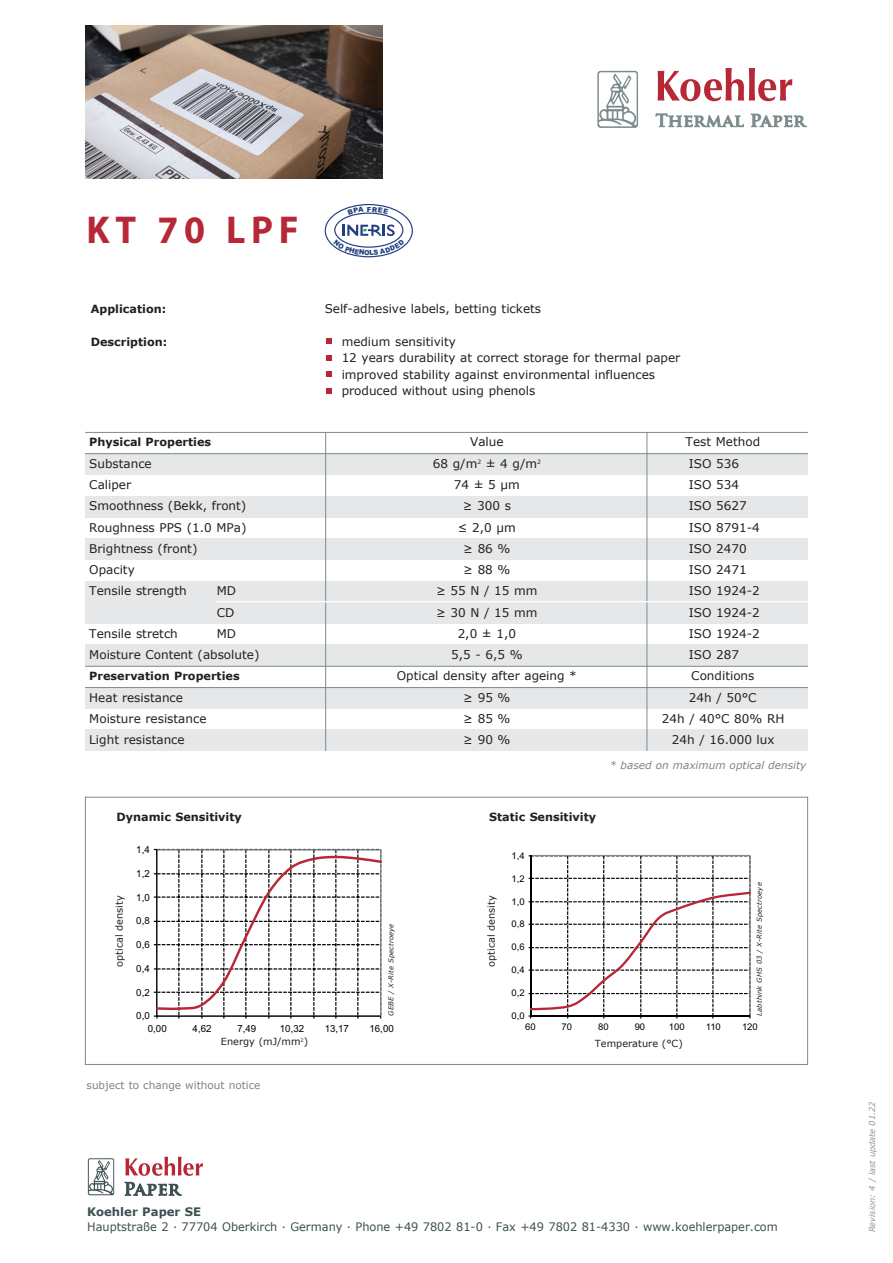
<style>
.page{position:relative;width:893px;height:1263px;background:#fff}
.page>*{position:absolute;margin:0;border:0;box-sizing:border-box;transform-origin:0 0}
.t1{font:700 39px "Myriad Pro";letter-spacing:.15em;color:#b72837}
.t2{font:12px/21.3px "Verdana";color:#231f20}
.t3{font:11.7px "Verdana";color:#3d4f51}
.t4{font:700 11.7px "Verdana";color:#3d4f51}
.t5{font:700 11.25px "Verdana";color:#231f20}
.t6{font:italic 10.5px "Verdana";color:#808285}
.t7{font:10.5px "Verdana";color:#808285}
.t8{font:9.9px "Arial";color:#000001}
.t9{font:9.75px "Verdana";color:#231f20}
.t10{font:9.3px "Arial";color:#000001}
.t11{font:italic 8.25px "Verdana";color:#939598}
.t12{font:900 7.05px "Arial";color:#223f7f}
.t13{font:italic 6.75px "Verdana";letter-spacing:.025em;color:#231f20}
</style>
<div class="page">
<svg style="left:88px;top:1158px;width:26px;height:37px"></svg>
<svg style="left:125px;top:1157px;width:78px;height:19px"></svg>
<svg style="left:125px;top:1182px;width:57px;height:13px"></svg>
<img style="left:85px;top:26px;width:298px;height:153px">
<svg style="left:597px;top:71px;width:41px;height:57px"></svg>
<svg style="left:751px;top:114px;width:56px;height:14px"></svg>
<svg style="left:658px;top:68px;width:134px;height:33px"></svg>
<svg style="left:656px;top:113px;width:88px;height:14px"></svg>
<div style="left:85px;top:453px;width:723px;height:22px;background:#e6e7e9"></div>
<div style="left:85px;top:496px;width:723px;height:21px;background:#e6e7e9"></div>
<div style="left:85px;top:538px;width:723px;height:22px;background:#e6e7e9"></div>
<div style="left:85px;top:581px;width:723px;height:42px;background:#e6e7e9"></div>
<div style="left:85px;top:645px;width:723px;height:21px;background:#e6e7e9"></div>
<div style="left:85px;top:687px;width:723px;height:21px;background:#e6e7e9"></div>
<div style="left:85px;top:730px;width:723px;height:21px;background:#e6e7e9"></div>
<hr style="left:85px;top:432px;width:723px;height:1px;background:#7c8b8b">
<hr style="left:85px;top:453px;width:723px;height:1px;background:#7c8b8b">
<hr style="left:85px;top:666px;width:723px;height:1px;background:#7c8b8b">
<hr style="left:85px;top:687px;width:723px;height:1px;background:#7c8b8b">
<hr style="left:325px;top:433px;width:1px;height:318px;background:#7c8b8b">
<hr style="left:647px;top:432px;width:1px;height:319px;background:#7c8b8b">
<hr style="left:216px;top:601px;width:592px;height:1px;background:#fff">
<svg style="left:326px;top:338px;width:6px;height:6px"></svg>
<svg style="left:326px;top:355px;width:6px;height:6px"></svg>
<svg style="left:326px;top:371px;width:6px;height:6px"></svg>
<svg style="left:326px;top:388px;width:6px;height:6px"></svg>
<svg style="left:529px;top:855px;width:221px;height:163px"></svg>
<svg style="left:154px;top:849px;width:227px;height:169px"></svg>
<div style="left:85px;top:797px;width:723px;height:268px;border:1px solid #7c8b8b"></div>
<div style="left:325px;top:204px;width:88px;height:53px;border:1px solid #223f7f;border-radius:50%"></div>
<svg style="left:348px;top:207px;width:16px;height:7px"></svg>
<svg style="left:372px;top:207px;width:17px;height:7px"></svg>
<svg style="left:333px;top:224px;width:72px;height:31px"></svg>
<h1 class="t1" style="left:87px;top:205px;width:214px">KT 70 LPF</h1>
<p class="t12" style="left:367px;top:204px;width:6px">F</p>
<p class="t5" style="left:91px;top:301px;width:77px">Application:</p>
<p class="t2" style="left:325px;top:297px;width:218px">Self-adhesive labels, betting tickets</p>
<p class="t5" style="left:91px;top:334px;width:78px">Description:</p>
<p class="t2" style="left:342px;top:333px;width:340px;line-height:16.5px">medium sensitivity<br>12 years durability at correct storage for thermal paper improved stability against environmental influences produced without using phenols</p>
<p class="t5" style="left:89px;top:434px;width:123px">Physical Properties</p>
<p class="t2" style="left:470px;top:431px;width:35px">Value</p>
<p class="t2" style="left:686px;top:431px;width:76px">Test Method</p>
<p class="t2" style="left:89px;top:453px;width:159px">Substance<br>Caliper<br>Smoothness (Bekk, front)<br>Roughness PPS (1.0 MPa)<br>Brightness (front)<br>Opacity<br>Tensile strength</p>
<p class="t2" style="left:433px;top:453px;width:110px">68 g/m<sup>2</sup> ± 4 g/m<sup>2</sup></p>
<p class="t2" style="left:689px;top:453px;width:52px">ISO 536</p>
<p class="t2" style="left:454px;top:474px;width:68px">74 ± 5 µm</p>
<p class="t2" style="left:689px;top:474px;width:52px">ISO 534</p>
<p class="t2" style="left:463px;top:495px;width:50px">≥ 300 s</p>
<p class="t2" style="left:689px;top:495px;width:59px">ISO 5627</p>
<p class="t2" style="left:458px;top:516px;width:60px">≤ 2,0 µm</p>
<p class="t2" style="left:689px;top:516px;width:72px">ISO 8791-4</p>
<p class="t2" style="left:463px;top:538px;width:49px">≥86%</p>
<p class="t2" style="left:689px;top:538px;width:59px">ISO 2470</p>
<p class="t2" style="left:463px;top:559px;width:49px">≥88%</p>
<p class="t2" style="left:689px;top:559px;width:59px">ISO 2471</p>
<p class="t2" style="left:436px;top:580px;width:103px">≥ 55 N / 15 mm</p>
<p class="t2" style="left:689px;top:580px;width:72px">ISO 1924-2</p>
<p class="t2" style="left:436px;top:601px;width:103px">≥ 30 N / 15 mm</p>
<p class="t2" style="left:689px;top:601px;width:72px">ISO 1924-2</p>
<p class="t2" style="left:458px;top:623px;width:60px">2,0 ± 1,0</p>
<p class="t2" style="left:689px;top:623px;width:72px">ISO 1924-2</p>
<p class="t2" style="left:451px;top:644px;width:73px">5,5 - 6,5 %</p>
<p class="t2" style="left:689px;top:644px;width:52px">ISO 287</p>
<p class="t2" style="left:463px;top:686px;width:49px">≥95%</p>
<p class="t2" style="left:689px;top:686px;width:69px">24h / 50°C</p>
<p class="t2" style="left:463px;top:708px;width:49px">≥85%</p>
<p class="t2" style="left:662px;top:708px;width:124px">24h / 40°C 80% RH</p>
<p class="t2" style="left:463px;top:729px;width:49px">≥90%</p>
<p class="t2" style="left:672px;top:729px;width:104px">24h / 16.000 lux</p>
<p class="t2" style="left:217px;top:580px;width:21px">MD<br>CD</p>
<p class="t2" style="left:89px;top:623px;width:90px">Tensile stretch</p>
<p class="t2" style="left:89px;top:623px;width:172px;text-indent:128px">MD<br>Moisture Content (absolute)</p>
<p class="t5" style="left:89px;top:668px;width:152px">Preservation Properties</p>
<p class="t2" style="left:397px;top:665px;width:182px">Optical density after ageing *</p>
<p class="t2" style="left:691px;top:665px;width:65px">Conditions</p>
<p class="t2" style="left:89px;top:686px;width:119px">Heat resistance<br>Moisture resistance<br>Light resistance</p>
<p class="t6" style="left:610px;top:758px;width:198px">* based on maximum optical density</p>
<p class="t5" style="left:117px;top:809px;width:127px">Dynamic Sensitivity</p>
<p class="t5" style="left:489px;top:809px;width:109px">Static Sensitivity</p>
<p class="t8" style="left:136px;top:843px;width:15px">1,4</p>
<p class="t10" style="left:512px;top:849px;width:15px">1,4</p>
<p class="t8" style="left:136px;top:867px;width:15px">1,2</p>
<p class="t10" style="left:512px;top:872px;width:15px">1,2</p>
<p class="t8" style="left:136px;top:891px;width:15px">1,0</p>
<p class="t9" style="left:112px;top:967px;width:73px;rotate:-90deg">optical density</p>
<p class="t9" style="left:485px;top:967px;width:73px;rotate:-90deg">optical density</p>
<p class="t8" style="left:136px;top:914px;width:15px">0,8</p>
<p class="t13" style="left:386px;top:1016px;width:94px;rotate:-90deg">GEBE / X-Rite Spectroeye</p>
<p class="t8" style="left:136px;top:938px;width:15px">0,6</p>
<p class="t8" style="left:136px;top:962px;width:15px">0,4</p>
<p class="t8" style="left:136px;top:986px;width:15px">0,2</p>
<p class="t8" style="left:136px;top:1009px;width:15px">0,0</p>
<p class="t10" style="left:512px;top:895px;width:15px">1,0</p>
<p class="t10" style="left:512px;top:918px;width:15px">0,8</p>
<p class="t10" style="left:512px;top:941px;width:15px">0,6</p>
<p class="t10" style="left:512px;top:964px;width:15px">0,4</p>
<p class="t10" style="left:512px;top:987px;width:15px">0,2</p>
<p class="t10" style="left:512px;top:1010px;width:15px">0,0</p>
<p class="t13" style="left:755px;top:1016px;width:135px;rotate:-90deg">Labthink GHS 03 / X-Rite Spectroeye</p>
<p class="t8" style="left:148px;top:1021px;width:20px">0,00</p>
<p class="t8" style="left:193px;top:1021px;width:20px">4,62</p>
<p class="t8" style="left:237px;top:1021px;width:20px">7,49</p>
<p class="t8" style="left:280px;top:1021px;width:26px">10,32</p>
<p class="t8" style="left:325px;top:1021px;width:26px">13,17</p>
<p class="t8" style="left:369px;top:1021px;width:26px">16,00</p>
<p class="t9" style="left:221px;top:1035px;width:89px">Energy (mJ/mm<sup>2</sup>)</p>
<p class="t7" style="left:87px;top:1078px;width:175px">subject to change without notice</p>
<p class="t10" style="left:525px;top:1020px;width:12px">60</p>
<p class="t10" style="left:562px;top:1020px;width:12px">70</p>
<p class="t10" style="left:598px;top:1020px;width:12px">80</p>
<p class="t10" style="left:635px;top:1020px;width:12px">90</p>
<p class="t10" style="left:669px;top:1020px;width:17px">100</p>
<p class="t10" style="left:706px;top:1020px;width:17px">110</p>
<p class="t10" style="left:742px;top:1020px;width:17px">120</p>
<p class="t9" style="left:595px;top:1037px;width:89px">Temperature (°C)</p>
<p class="t4" style="left:87px;top:1203px;width:115px">Koehler Paper SE</p>
<p class="t3" style="left:87px;top:1218px;width:692px">Hauptstraße 2 · 77704 Oberkirch · Germany · Phone +49 7802 81-0 · Fax +49 7802 81-4330 · www.koehlerpaper.com</p>
<p class="t11" style="left:867px;top:1232px;width:132px;rotate:-90deg">Revision: 4 / last update 01.22</p>
</div>
